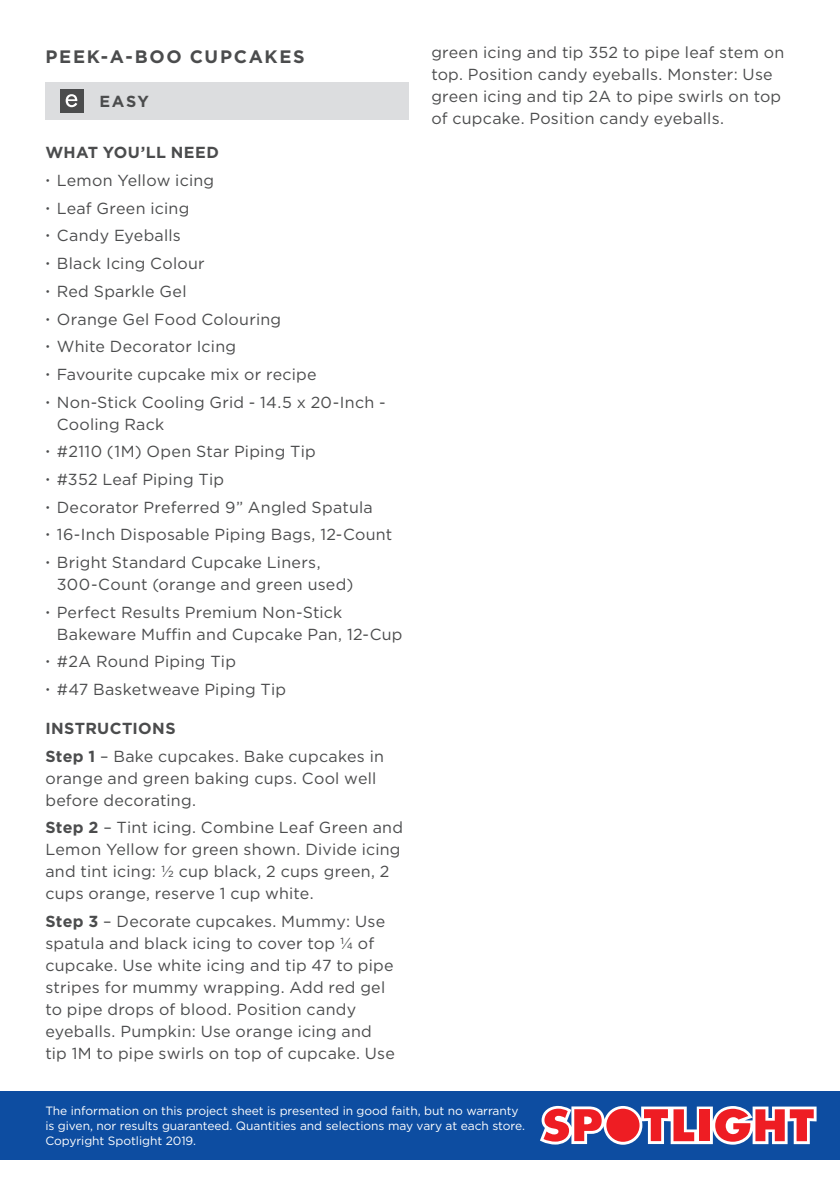
<style>
.page{position:relative;width:840px;height:1191px;background:#fff}
.page>*{position:absolute;margin:0;border:0;box-sizing:border-box;transform-origin:0 0}
.t1{font:700 18px "Gotham";letter-spacing:.095em;color:#4b4c4d}
.PROJECT_COPY{font:16px/22px "Gotham";letter-spacing:.015em;color:#4b4c4d}
.SUBHEAD{font:700 16px "Gotham";letter-spacing:.025em;color:#4b4c4d}
.t2{font:12px/15px "Gotham";letter-spacing:-.005em;color:#fff}
.s1{font-size:10px}
.s2{font-weight:700}
</style>
<div class="page">
<div style="left:45px;top:82px;width:363px;height:37px;background:#dcdddf"></div>
<div style="left:60px;top:89px;width:23px;height:24px;background:#4b4c4d"></div>
<svg style="left:66px;top:94px;width:11px;height:13px"></svg>
<div style="left:0;top:1090px;width:839px;height:69px;background:#0d4da1"></div>
<svg style="left:540px;top:1106px;width:276px;height:38px;background:#c97082"></svg>
<p class="t1" style="left:45px;top:45px;width:261px">PEEK-A-BOO CUPCAKES</p>
<p class="SUBHEAD" style="left:99px;top:91px;width:51px">EASY</p>
<p class="SUBHEAD" style="left:45px;top:142px;width:175px">WHAT YOU’LL NEED</p>
<p class="PROJECT_COPY" style="left:45px;top:169px;width:170px"><span class="s1">•</span> Lemon Yellow icing</p>
<p class="PROJECT_COPY" style="left:45px;top:197px;width:145px"><span class="s1">•</span> Leaf Green icing</p>
<p class="PROJECT_COPY" style="left:45px;top:224px;width:137px"><span class="s1">•</span> Candy Eyeballs</p>
<p class="PROJECT_COPY" style="left:45px;top:252px;width:161px"><span class="s1">•</span> Black Icing Colour</p>
<p class="PROJECT_COPY" style="left:45px;top:280px;width:143px"><span class="s1">•</span> Red Sparkle Gel</p>
<p class="PROJECT_COPY" style="left:45px;top:307px;width:237px"><span class="s1">•</span> Orange Gel Food Colouring</p>
<p class="PROJECT_COPY" style="left:45px;top:335px;width:192px"><span class="s1">•</span> White Decorator Icing</p>
<p class="PROJECT_COPY" style="left:45px;top:363px;width:272px"><span class="s1">•</span> Favourite cupcake mix or recipe</p>
<p class="PROJECT_COPY" style="left:57px;top:390px;width:330px;text-indent:-11px"><span class="s1">•</span> Non-Stick Cooling Grid - 14.5 x 20-Inch -<br>Cooling Rack</p>
<p class="PROJECT_COPY" style="left:45px;top:440px;width:272px"><span class="s1">•</span> #2110 (1M) Open Star Piping Tip</p>
<p class="PROJECT_COPY" style="left:45px;top:468px;width:180px"><span class="s1">•</span> #352 Leaf Piping Tip</p>
<p class="PROJECT_COPY" style="left:45px;top:495px;width:329px"><span class="s1">•</span> Decorator Preferred 9” Angled Spatula</p>
<p class="PROJECT_COPY" style="left:45px;top:523px;width:348px"><span class="s1">•</span> 16-Inch Disposable Piping Bags, 12-Count</p>
<p class="PROJECT_COPY" style="left:57px;top:551px;width:298px;text-indent:-11px"><span class="s1">•</span> Bright Standard Cupcake Liners,<br>300-Count (orange and green used)</p>
<p class="PROJECT_COPY" style="left:57px;top:600px;width:347px;text-indent:-11px"><span class="s1">•</span> Perfect Results Premium Non-Stick<br>Bakeware Muffin and Cupcake Pan, 12-Cup</p>
<p class="PROJECT_COPY" style="left:45px;top:650px;width:192px"><span class="s1">•</span> #2A Round Piping Tip</p>
<p class="PROJECT_COPY" style="left:45px;top:678px;width:242px"><span class="s1">•</span> #47 Basketweave Piping Tip</p>
<p class="SUBHEAD" style="left:45px;top:717px;width:132px">INSTRUCTIONS</p>
<p class="PROJECT_COPY" style="left:45px;top:744px;width:340px"><span class="s2">Step 1</span> – Bake cupcakes. Bake cupcakes in orange and green baking cups. Cool well before decorating.</p>
<p class="PROJECT_COPY" style="left:45px;top:816px;width:359px"><span class="s2">Step 2</span> – Tint icing. Combine Leaf Green and Lemon Yellow for green shown. Divide icing and tint icing: ½ cup black, 2 cups green, 2 cups orange, reserve 1 cup white.</p>
<p class="PROJECT_COPY" style="left:45px;top:910px;width:351px"><span class="s2">Step 3</span> – Decorate cupcakes. Mummy: Use spatula and black icing to cover top ¼ of cupcake. Use white icing and tip 47 to pipe stripes for mummy wrapping. Add red gel to pipe drops of blood. Position candy eyeballs. Pumpkin: Use orange icing and tip 1M to pipe swirls on top of cupcake. Use</p>
<p class="PROJECT_COPY" style="left:431px;top:41px;width:354px">green icing and tip 352 to pipe leaf stem on top. Position candy eyeballs. Monster: Use green icing and tip 2A to pipe swirls on top of cupcake. Position candy eyeballs.</p>
<p class="t2" style="left:45px;top:1103px;width:481px">The information on this project sheet is presented in good faith, but no warranty is given, nor results guaranteed. Quantities and selections may vary at each store.<br>Copyright Spotlight 2019.</p>
</div>
